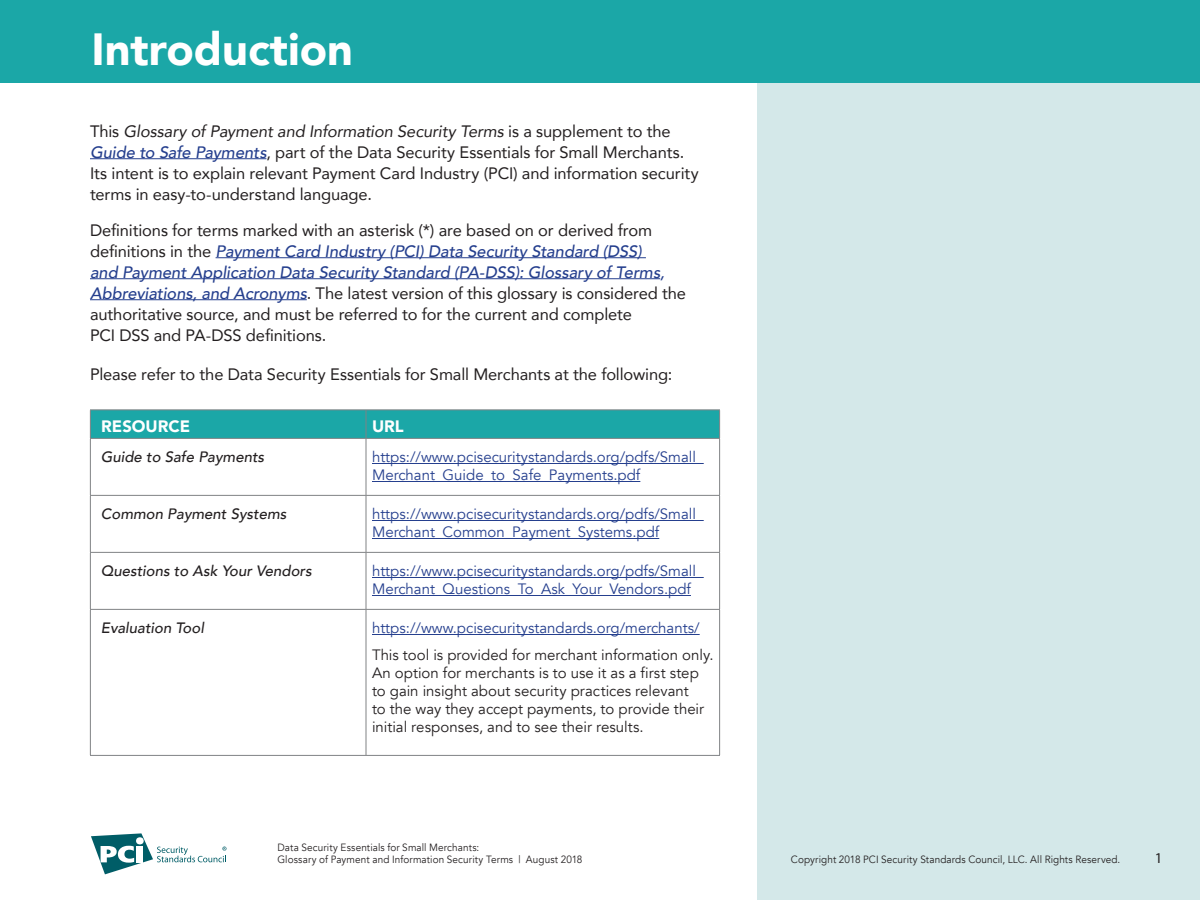
<style>
.page{position:relative;width:1200px;height:900px;background:#fff}
.page>*{position:absolute;margin:0;border:0;box-sizing:border-box;transform-origin:0 0}
.MAJOR_HEAD{font:900 45px "Avenir";color:#fff}
.INTRO_PARAGRAPH{font:16.5px/21px "Avenir";letter-spacing:-.005em;color:#231f20}
.TEXT{font:900 16.5px "Avenir";color:#fff}
.TEXT-2{font:15px/18px "Avenir";color:#253f8e}
.TEXT-3{font:15px/18px "Avenir";color:#231f20}
.TEXT-4{font:italic 500 15px "Avenir";color:#231f20}
.t1{font:15px "Myriad Pro";color:#231f20}
.t2{font:10.5px/12px "Avenir";letter-spacing:.01em;color:#231f20;scale:.95 1}
.s1{font-style:italic}
.s2{font-weight:500;font-style:italic;color:#253f8e}
</style>
<div class="page">
<div style="left:758px;top:63px;width:442px;height:837px;background:#d4e8e9"></div>
<div style="left:0;top:0;width:1200px;height:82px;background:#1ba7a7"></div>
<svg style="left:91px;top:833px;width:135px;height:41px"></svg>
<hr style="left:90px;top:158px;width:176px;height:1px;background:#253f8e">
<hr style="left:216px;top:257px;width:430px;height:1px;background:#253f8e">
<hr style="left:90px;top:278px;width:570px;height:1px;background:#253f8e">
<hr style="left:90px;top:299px;width:217px;height:1px;background:#253f8e">
<svg style="left:90px;top:410px;width:630px;height:28px;background:#1da6a6"></svg>
<hr style="left:90px;top:438px;width:276px;height:1px;background:#808285">
<hr style="left:90px;top:439px;width:1px;height:56px;background:#808285">
<hr style="left:366px;top:438px;width:354px;height:1px;background:#808285">
<hr style="left:366px;top:439px;width:1px;height:56px;background:#808285">
<hr style="left:719px;top:439px;width:1px;height:56px;background:#808285">
<hr style="left:90px;top:495px;width:276px;height:1px;background:#808285">
<hr style="left:90px;top:496px;width:1px;height:56px;background:#808285">
<hr style="left:366px;top:495px;width:354px;height:1px;background:#808285">
<hr style="left:366px;top:496px;width:1px;height:56px;background:#808285">
<hr style="left:719px;top:496px;width:1px;height:56px;background:#808285">
<hr style="left:90px;top:552px;width:276px;height:1px;background:#808285">
<hr style="left:90px;top:553px;width:1px;height:56px;background:#808285">
<hr style="left:366px;top:552px;width:354px;height:1px;background:#808285">
<hr style="left:366px;top:553px;width:1px;height:56px;background:#808285">
<hr style="left:719px;top:553px;width:1px;height:56px;background:#808285">
<hr style="left:90px;top:609px;width:276px;height:1px;background:#808285">
<hr style="left:90px;top:610px;width:1px;height:145px;background:#808285">
<hr style="left:366px;top:609px;width:354px;height:1px;background:#808285">
<hr style="left:366px;top:610px;width:1px;height:145px;background:#808285">
<hr style="left:719px;top:610px;width:1px;height:145px;background:#808285">
<hr style="left:90px;top:755px;width:276px;height:1px;background:#808285">
<hr style="left:366px;top:755px;width:354px;height:1px;background:#808285">
<hr style="left:372px;top:463px;width:332px;height:1px;background:#253f8e">
<hr style="left:372px;top:481px;width:268px;height:1px;background:#253f8e">
<hr style="left:372px;top:520px;width:332px;height:1px;background:#253f8e">
<hr style="left:372px;top:538px;width:287px;height:1px;background:#253f8e">
<hr style="left:372px;top:577px;width:332px;height:1px;background:#253f8e">
<hr style="left:372px;top:595px;width:319px;height:1px;background:#253f8e">
<hr style="left:372px;top:634px;width:328px;height:1px;background:#253f8e">
<p class="MAJOR_HEAD" style="left:92px;top:10px;width:263px">Introduction</p>
<p class="INTRO_PARAGRAPH" style="left:90px;top:120px;width:610px">This <span class="s1">Glossary of Payment and Information Security Terms</span> is a supplement to the <span class="s2">Guide to Safe Payments</span>, part of the Data Security Essentials for Small Merchants.<br>Its intent is to explain relevant Payment Card Industry (PCI) and information security terms in easy-to-understand language.</p>
<p class="INTRO_PARAGRAPH" style="left:90px;top:219px;width:598px">Definitions for terms marked with an asterisk (*) are based on or derived from definitions in the <span class="s2">Payment Card Industry (PCI) Data Security Standard (DSS)<br>and Payment Application Data Security Standard (PA-DSS): Glossary of Terms, Abbreviations, and Acronyms</span>. The latest version of this glossary is considered the authoritative source, and must be referred to for the current and complete<br>PCI DSS and PA-DSS definitions.</p>
<p class="INTRO_PARAGRAPH" style="left:90px;top:363px;width:584px">Please refer to the Data Security Essentials for Small Merchants at the following:</p>
<p class="TEXT" style="left:101px;top:412px;width:90px">RESOURCE</p>
<p class="TEXT" style="left:372px;top:412px;width:33px">URL</p>
<p class="TEXT-4" style="left:101px;top:448px;width:165px">Guide to Safe Payments</p>
<p class="TEXT-2" style="left:372px;top:448px;width:333px">https://www.pcisecuritystandards.org/pdfs/Small_<br>Merchant_Guide_to_Safe_Payments.pdf</p>
<p class="TEXT-4" style="left:101px;top:505px;width:187px">Common Payment Systems</p>
<p class="TEXT-2" style="left:372px;top:505px;width:333px">https://www.pcisecuritystandards.org/pdfs/Small_<br>Merchant_Common_Payment_Systems.pdf</p>
<p class="TEXT-4" style="left:101px;top:562px;width:212px">Questions to Ask Your Vendors</p>
<p class="TEXT-2" style="left:372px;top:562px;width:333px">https://www.pcisecuritystandards.org/pdfs/Small_<br>Merchant_Questions_To_Ask_Your_Vendors.pdf</p>
<p class="TEXT-4" style="left:101px;top:619px;width:105px">Evaluation Tool</p>
<p class="TEXT-2" style="left:372px;top:619px;width:329px">https://www.pcisecuritystandards.org/merchants/</p>
<p class="TEXT-3" style="left:372px;top:646px;width:343px">This tool is provided for merchant information only.<br>An option for merchants is to use it as a first step to gain insight about security practices relevant<br>to the way they accept payments, to provide their initial responses, and to see their results.</p>
<p class="t2" style="left:278px;top:841px;width:323px">Data Security Essentials for Small Merchants:<br>Glossary of Payment and Information Security Terms | August 2018</p>
<p class="t2" style="left:791px;top:853px;width:348px">Copyright 2018 PCI Security Standards Council, LLC. All Rights Reserved.</p>
<p class="t1" style="left:1155px;top:849px;width:9px">1</p>
</div>
